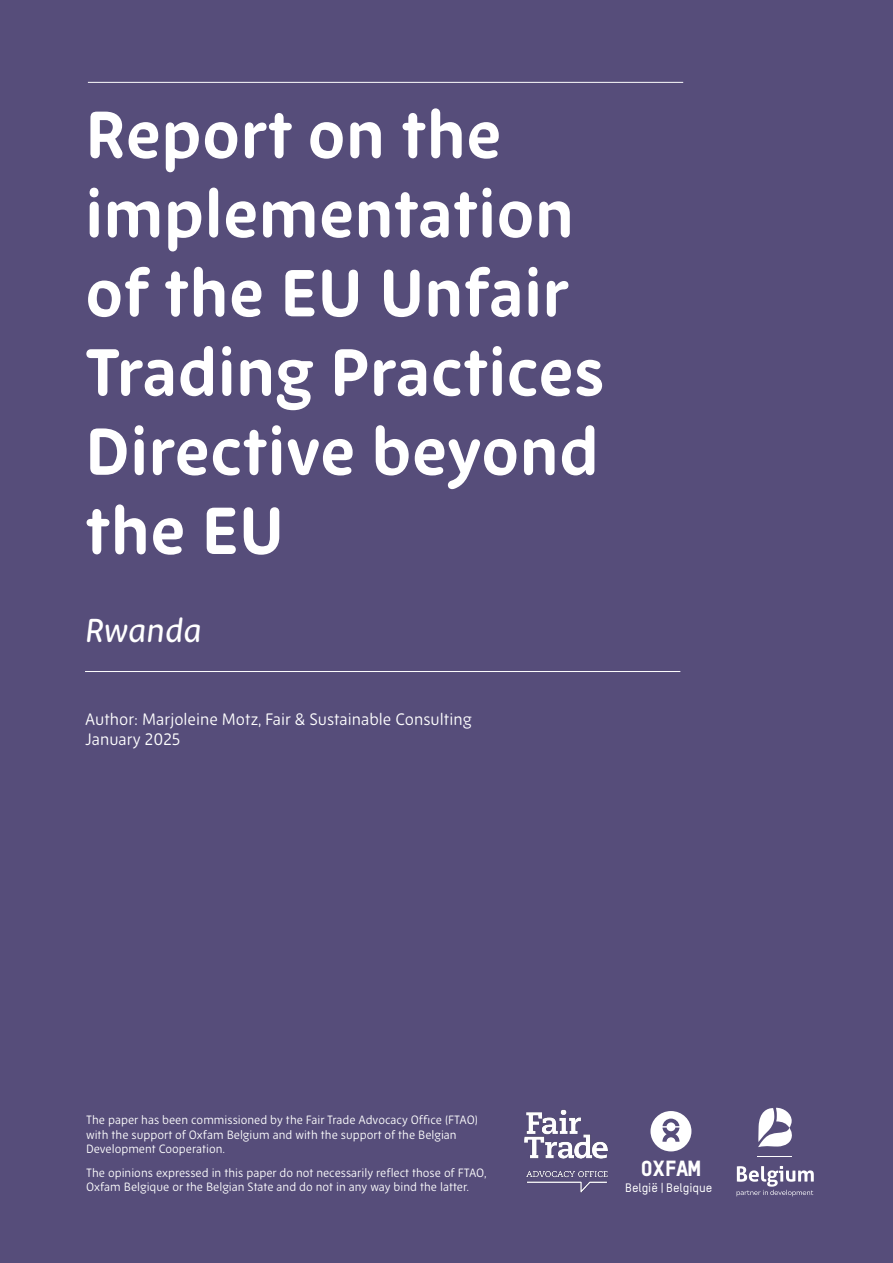
<style>
.page{position:relative;width:893px;height:1263px;background:#564d7a}
.page>*{position:absolute;margin:0;border:0;box-sizing:border-box;transform-origin:0 0}
.t1{font:700 66px/79.2px "New Zen";color:#fff}
.t2{font:italic 500 33px "New Zen";color:#fff}
.t3{font:21.3px "TSTARPRO Headline";color:#fff}
.t4{font:16.5px/19.8px "New Zen";color:#fff}
.t5{font:500 12.15px "TSTARPRO";color:#fff}
.t6{font:12px/14.4px "New Zen";color:#fff}
</style>
<div class="page">
<hr style="left:88px;top:82px;width:595px;height:1px;background:#fff">
<hr style="left:85px;top:671px;width:595px;height:1px;background:#fff">
<img style="left:524px;top:1109px;width:84px;height:84px">
<svg style="left:650px;top:1111px;width:41px;height:40px"></svg>
<svg style="left:758px;top:1108px;width:34px;height:39px"></svg>
<svg style="left:737px;top:1166px;width:77px;height:30px"></svg>
<hr style="left:758px;top:1156px;width:34px;height:1px;background:#fff">
<h1 class="t1" style="left:85px;top:96px;width:521px">Report on the implementation of the EU Unfair<br>Trading Practices<br>Directive beyond the EU</h1>
<h2 class="t2" style="left:85px;top:611px;width:118px">Rwanda</h2>
<h3 class="t4" style="left:85px;top:709px;width:388px">Author: Marjoleine Motz, Fair &amp; Sustainable Consulting<br>January 2025</h3>
<p class="t6" style="left:86px;top:1113px;width:393px">The paper has been commissioned by the Fair Trade Advocacy Office (FTAO) with the support of Oxfam Belgium and with the support of the Belgian<br>Development Cooperation.</p>
<p class="t6" style="left:86px;top:1165px;width:402px">The opinions expressed in this paper do not necessarily reflect those of FTAO,<br>Oxfam Belgique or the Belgian State and do not in any way bind the latter.</p>
<h3 class="t3" style="left:641px;top:1155px;width:62px">OXFAM</h3>
<p class="t5" style="left:625px;top:1180px;width:89px">België | Belgique</p>
</div>
